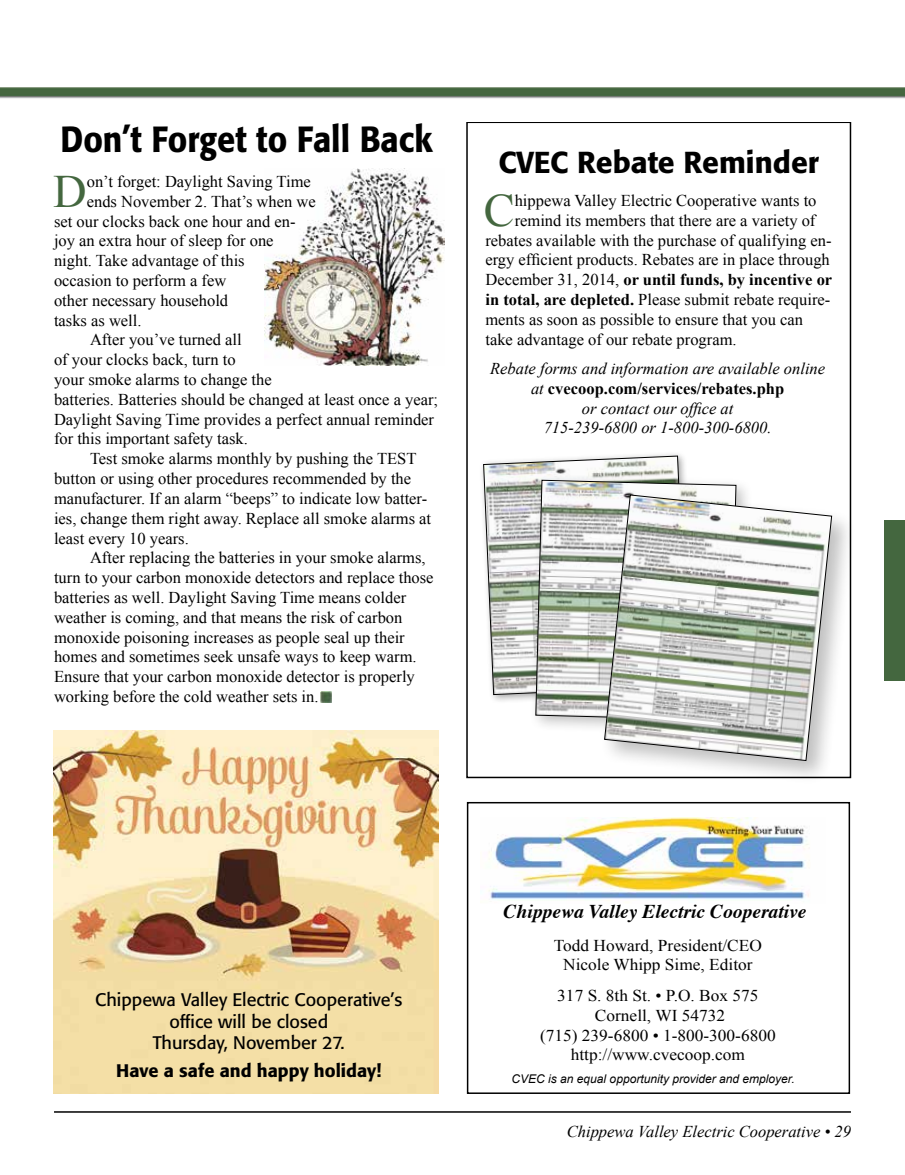
<style>
.page{position:relative;width:905px;height:1175px;background:#fff}
.page>*{position:absolute;margin:0;border:0;box-sizing:border-box;transform-origin:0 0}
.t1{font:46.35px "Times New Roman";color:#44673f}
.t2{font:500 36px "Formata";color:#000;scale:.9 1}
.t3{font:500 30px "Formata";color:#000}
.t4{font:italic 700 19.5px "Times";color:#000}
.t5{font:18px/21.6px "Formata";color:#000;text-align:center}
.t6{font:500 18px "Formata";color:#000}
.t7{font:16.5px "Times New Roman";color:#000}
.t8{font:italic 16.5px/19.8px "Times New Roman";color:#000;text-align:center}
.t9{font:16.5px/19.8px "Times New Roman";color:#000;text-align:center;scale:1.05 1}
.t10{font:700 16.5px "Times New Roman";color:#000}
.t11{font:italic 12px "Arial";color:#000}
.s1{font-weight:400}
.s2{font-weight:700}
.s3{font-weight:700;font-style:normal}
</style>
<div class="page">
<img style="left:265px;top:168px;width:180px;height:198px">
<img style="left:0;top:87px;width:904px;height:12px">
<hr style="left:54px;top:1111px;width:796px;height:1px;background:#000">
<div style="left:884px;top:520px;width:20px;height:160px;background:#44673f"></div>
<div style="left:467px;top:802px;width:383px;height:292px;border:2px solid #000"></div>
<img style="left:488px;top:817px;width:322px;height:84px">
<div style="left:478px;top:451px;width:219px;height:253px;background:#000;opacity:.35"></div>
<svg style="left:483px;top:455px;width:205px;height:240px"></svg>
<div style="left:528px;top:473px;width:225px;height:264px;background:#000;opacity:.25"></div>
<svg style="left:535px;top:479px;width:201px;height:242px"></svg>
<div style="left:599px;top:490px;width:257px;height:295px;background:#000;opacity:.25"></div>
<svg style="left:603px;top:494px;width:229px;height:267px"></svg>
<img style="left:54px;top:730px;width:385px;height:364px">
<svg style="left:320px;top:691px;width:11px;height:11px"></svg>
<h2 class="t2" style="left:60px;top:117px;width:415px">Don’t Forget to Fall Back</h2>
<h1 class="t1" style="left:53px;top:160px;width:35px">D</h1>
<p class="t7" style="left:87px;top:170px;width:225px">on’t forget: Daylight Saving Time</p>
<p class="t7" style="left:87px;top:190px;width:230px">ends November 2. That’s when we</p>
<p class="t7" style="left:54px;top:210px;width:243px">set our clocks back one hour and en-</p>
<p class="t7" style="left:54px;top:230px;width:221px">joy an extra hour of sleep for one</p>
<p class="t7" style="left:54px;top:249px;width:192px">night. Take advantage of this</p>
<p class="t7" style="left:54px;top:269px;width:174px">occasion to perform a few</p>
<p class="t7" style="left:54px;top:289px;width:176px">other necessary household</p>
<p class="t7" style="left:54px;top:309px;width:89px">tasks as well.</p>
<p class="t7" style="left:90px;top:329px;width:153px">After you’ve turned all</p>
<p class="t7" style="left:54px;top:348px;width:183px">of your clocks back, turn to</p>
<p class="t7" style="left:54px;top:368px;width:219px">your smoke alarms to change the</p>
<p class="t7" style="left:54px;top:388px;width:385px">batteries. Batteries should be changed at least once a year;</p>
<p class="t7" style="left:54px;top:408px;width:381px">Daylight Saving Time provides a perfect annual reminder</p>
<p class="t7" style="left:54px;top:428px;width:195px">for this important safety task.</p>
<p class="t7" style="left:90px;top:447px;width:328px">Test smoke alarms monthly by pushing the TEST</p>
<p class="t7" style="left:54px;top:467px;width:358px">button or using other procedures recommended by the</p>
<p class="t7" style="left:54px;top:487px;width:375px">manufacturer. If an alarm “beeps” to indicate low batter-</p>
<p class="t7" style="left:54px;top:507px;width:378px">ies, change them right away. Replace all smoke alarms at</p>
<p class="t7" style="left:54px;top:527px;width:136px">least every 10 years.</p>
<p class="t7" style="left:90px;top:546px;width:337px">After replacing the batteries in your smoke alarms,</p>
<p class="t7" style="left:54px;top:566px;width:381px">turn to your carbon monoxide detectors and replace those</p>
<p class="t7" style="left:54px;top:586px;width:353px">batteries as well. Daylight Saving Time means colder</p>
<p class="t7" style="left:54px;top:606px;width:350px">weather is coming, and that means the risk of carbon</p>
<p class="t7" style="left:54px;top:626px;width:352px">monoxide poisoning increases as people seal up their</p>
<p class="t7" style="left:54px;top:645px;width:364px">homes and sometimes seek unsafe ways to keep warm.</p>
<p class="t7" style="left:54px;top:665px;width:362px">Ensure that your carbon monoxide detector is properly</p>
<p class="t7" style="left:54px;top:685px;width:266px">working before the cold weather sets in.</p>
<h3 class="t3" style="left:498px;top:144px;width:322px">CVEC Rebate Reminder</h3>
<h1 class="t1" style="left:483px;top:179px;width:32px">C</h1>
<p class="t7" style="left:514px;top:189px;width:303px">hippewa Valley Electric Cooperative wants to</p>
<p class="t7" style="left:514px;top:209px;width:302px">remind its members that there are a variety of</p>
<p class="t7" style="left:485px;top:229px;width:347px">rebates available with the purchase of qualifying en-</p>
<p class="t7" style="left:485px;top:249px;width:346px">ergy efficient products. Rebates are in place through</p>
<p class="t10" style="left:485px;top:268px;width:348px"><span class="s1">December 31, 2014,</span> or until funds, by incentive or</p>
<p class="t7" style="left:485px;top:288px;width:346px"><span class="s2">in total, are depleted.</span> Please submit rebate require-</p>
<p class="t7" style="left:485px;top:308px;width:319px">ments as soon as possible to ensure that you can</p>
<p class="t7" style="left:485px;top:328px;width:253px">take advantage of our rebate program.</p>
<p class="t8" style="left:490px;top:358px;width:336px">Rebate forms and information are available online at <span class="s3">cvecoop.com/services/rebates.php<br></span>or contact our office at<br>715-239-6800 or 1-800-300-6800.</p>
<p class="t5" style="left:95px;top:988px;width:309px">Chippewa Valley Electric Cooperative’s office will be closed<br>Thursday, November 27.</p>
<p class="t6" style="left:116px;top:1059px;width:267px">Have a safe and happy holiday!</p>
<p class="t4" style="left:503px;top:893px;width:304px">Chippewa Valley Electric Cooperative</p>
<p class="t9" style="left:553px;top:934px;width:200px">Todd Howard, President/CEO<br>Nicole Whipp Sime, Editor</p>
<p class="t9" style="left:540px;top:985px;width:226px">317 S. 8th St. • P.O. Box 575<br>Cornell, WI 54732<br>(715) 239-6800 • 1-800-300-6800 http://www.cvecoop.com</p>
<p class="t11" style="left:511px;top:1070px;width:285px">CVEC is an equal opportunity provider and employer.</p>
<p class="t8" style="left:567px;top:1121px;width:285px">Chippewa Valley Electric Cooperative • 29</p>
</div>
